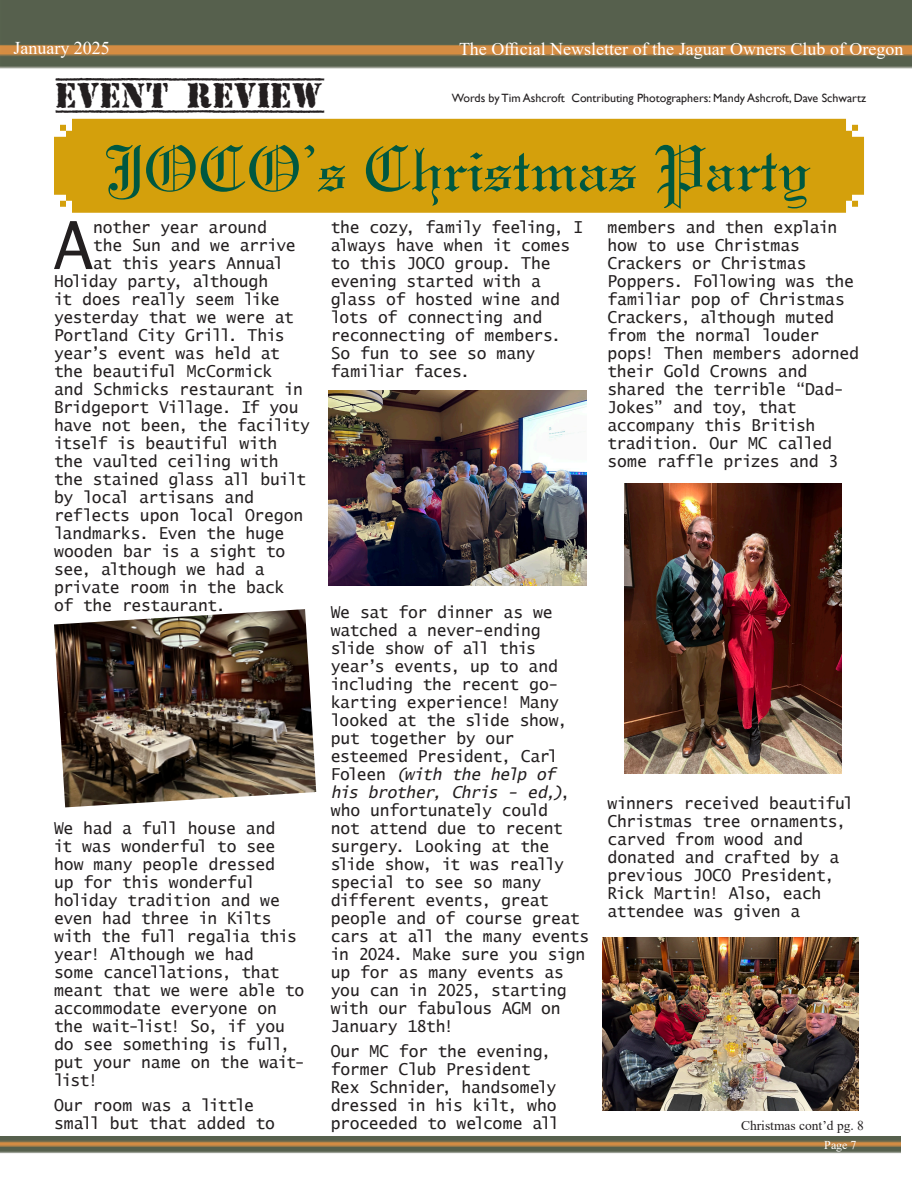
<style>
.page{position:relative;width:918px;height:1188px;background:#fff}
.page>*{position:absolute;margin:0;border:0;box-sizing:border-box;transform-origin:0 0}
.t1{font:66.3px "Lucida Sans Typewriter";color:#231f20}
.t2{font:66px "Wedding Text BT";letter-spacing:.02em;color:#005840}
.t3{font:700 36px "Top Secret";color:#231f20}
.t4{font:18px "Times New Roman";color:#fff}
.t5{font:16.5px/18px "Lucida Sans Typewriter";letter-spacing:-.02em;color:#231f20}
.t6{font:13.5px "Times New Roman";color:#231f20}
.t7{font:12px "Gill Sans";color:#231f20}
.t8{font:12px "Times New Roman";color:#fff}
.s1{font-style:italic}
</style>
<div class="page">
<img style="left:0;top:0;width:912px;height:69px">
<img style="left:0;top:1136px;width:900px;height:18px">
<div style="left:54px;top:119px;width:810px;height:94px;background:#d4a00c"></div>
<img style="left:625px;top:484px;width:217px;height:289px">
<img style="left:328px;top:391px;width:258px;height:194px">
<img style="left:603px;top:937px;width:256px;height:173px">
<img style="left:54px;top:609px;width:262px;height:198px">
<p class="t4" style="left:14px;top:36px;width:98px">January 2025</p>
<p class="t4" style="left:459px;top:37px;width:446px">The Official Newsletter of the Jaguar Owners Club of Oregon</p>
<p class="t3" style="left:56px;top:78px;width:269px">EVENT REVIEW</p>
<p class="t2" style="left:108px;top:131px;width:704px">JOCO’s Christmas Party</p>
<p class="t7" style="left:452px;top:91px;width:416px">Words by Tim Ashcroft Contributing Photographers: Mandy Ashcroft, Dave Schwartz</p>
<p class="t1" style="left:54px;top:208px;width:41px">A</p>
<p class="t5" style="left:93px;top:218px;width:175px">nother year around</p>
<p class="t5" style="left:93px;top:236px;width:204px">the Sun and we arrive</p>
<p class="t5" style="left:93px;top:254px;width:192px">at this years Annual</p>
<p class="t5" style="left:54px;top:272px;width:216px">Holiday party, although</p>
<p class="t5" style="left:54px;top:290px;width:227px">it does really seem like</p>
<p class="t5" style="left:54px;top:308px;width:242px">yesterday that we were at</p>
<p class="t5" style="left:54px;top:326px;width:232px">Portland City Grill. This</p>
<p class="t5" style="left:54px;top:344px;width:228px">year’s event was held at</p>
<p class="t5" style="left:54px;top:362px;width:220px">the beautiful McCormick</p>
<p class="t5" style="left:54px;top:380px;width:251px">and Schmicks restaurant in</p>
<p class="t5" style="left:54px;top:398px;width:246px">Bridgeport Village. If you</p>
<p class="t5" style="left:54px;top:416px;width:258px">have not been, the facility</p>
<p class="t5" style="left:54px;top:434px;width:225px">itself is beautiful with</p>
<p class="t5" style="left:54px;top:452px;width:226px">the vaulted ceiling with</p>
<p class="t5" style="left:54px;top:470px;width:254px">the stained glass all built</p>
<p class="t5" style="left:54px;top:488px;width:201px">by local artisans and</p>
<p class="t5" style="left:54px;top:506px;width:251px">reflects upon local Oregon</p>
<p class="t5" style="left:54px;top:524px;width:232px">landmarks. Even the huge</p>
<p class="t5" style="left:54px;top:542px;width:233px">wooden bar is a sight to</p>
<p class="t5" style="left:54px;top:560px;width:212px">see, although we had a</p>
<p class="t5" style="left:54px;top:578px;width:232px">private room in the back</p>
<p class="t5" style="left:54px;top:596px;width:173px">of the restaurant.</p>
<p class="t5" style="left:54px;top:819px;width:252px">We had a full house and<br>it was wonderful to see how many people dressed<br>up for this wonderful holiday tradition and we even had three in Kilts with the full regalia this year! Although we had<br>some cancellations, that meant that we were able to accommodate everyone on the wait-list! So, if you do see something is full, put your name on the wait&shy;list!</p>
<p class="t5" style="left:54px;top:1096px;width:222px">Our room was a little small but that added to</p>
<p class="t5" style="left:331px;top:218px;width:254px">the cozy, family feeling, I always have when it comes to this JOCO group. The evening started with a glass of hosted wine and lots of connecting and reconnecting of members.<br>So fun to see so many familiar faces.</p>
<p class="t5" style="left:607px;top:218px;width:253px">members and then explain how to use Christmas<br>Crackers or Christmas<br>Poppers. Following was the familiar pop of Christmas<br>Crackers, although muted from the normal louder pops! Then members adorned their Gold Crowns and shared the terrible “Dad-<br>Jokes” and toy, that accompany this British tradition. Our MC called some raffle prizes and 3</p>
<p class="t5" style="left:331px;top:603px;width:260px">We sat for dinner as we watched a never-ending<br>slide show of all this year’s events, up to and including the recent go&shy;karting experience! Many looked at the slide show, put together by our esteemed President, Carl<br>Foleen <span class="s1">(with the help of<br>his brother, Chris - ed,)</span>, who unfortunately could<br>not attend due to recent surgery. Looking at the slide show, it was really special to see so many different events, great people and of course great cars at all the many events in 2024. Make sure you sign up for as many events as you can in 2025, starting with our fabulous AGM on<br>January 18th!</p>
<p class="t5" style="left:331px;top:1042px;width:230px">Our MC for the evening, former Club President<br>Rex Schnider, handsomely dressed in his kilt, who proceeded to welcome all</p>
<p class="t5" style="left:607px;top:794px;width:247px">winners received beautiful<br>Christmas tree ornaments, carved from wood and donated and crafted by a previous JOCO President,<br>Rick Martin! Also, each attendee was given a</p>
<p class="t6" style="left:741px;top:1116px;width:124px">Christmas cont’d pg. 8</p>
<p class="t8" style="left:824px;top:1137px;width:34px">Page 7</p>
</div>
